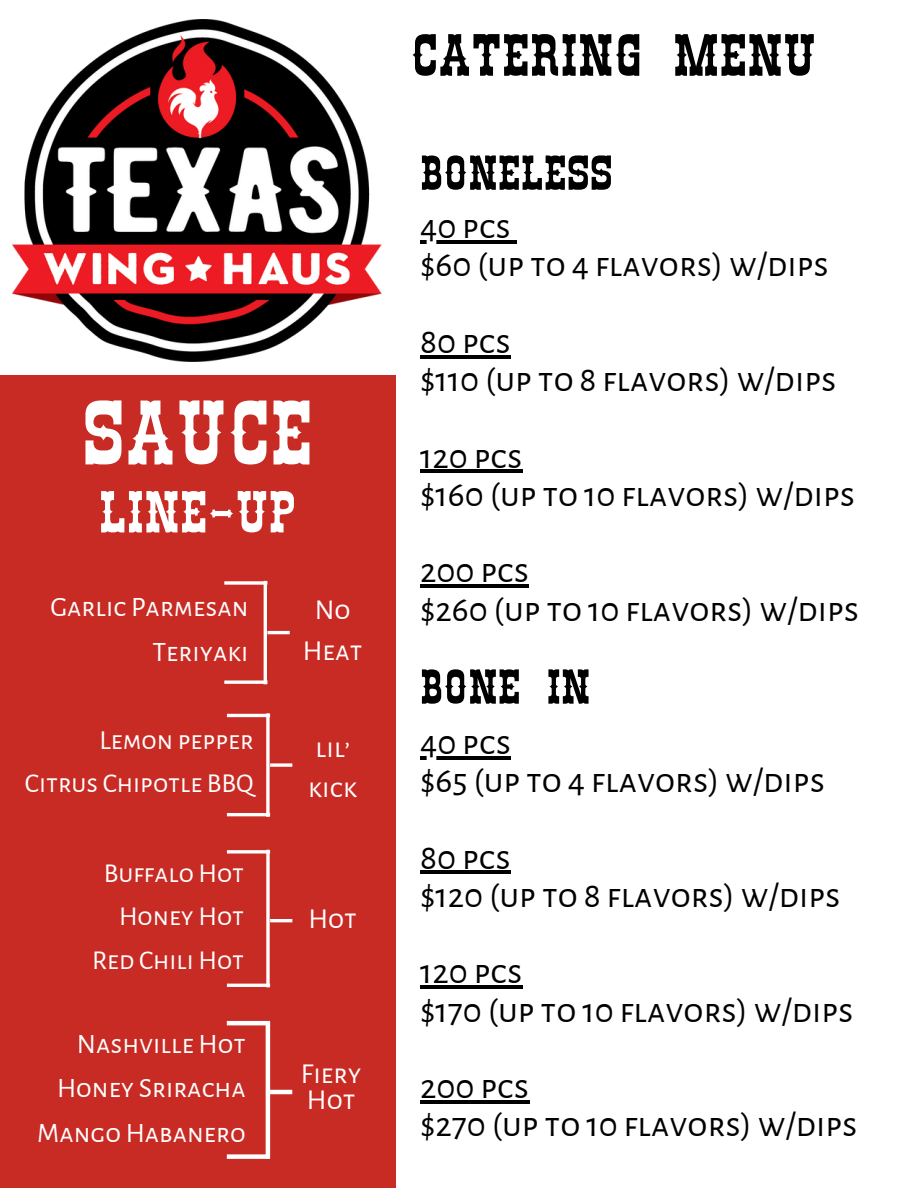
<style>
.page{position:relative;width:918px;height:1188px;background:#fff}
.page>*{position:absolute;margin:0;border:0;box-sizing:border-box;transform-origin:0 0}
.t1{font:143.7px "wascwayboy NP";color:#fff}
.t2{font:93.6px "wascwayboy NP";color:#000}
.t3{font:93px "wascwayboy NP";color:#fff}
.t4{font:76.95px "wascwayboy NP";color:#000}
.t5{font:36px/38.2px "Alegreya Sans SC";color:#000}
.t6{font:28.95px/40px "Alegreya Sans SC";color:#fff;text-align:center}
.t7{font:28.05px "Alegreya Sans SC";color:#fff}
.t8{font:27.45px "Alegreya Sans SC";color:#fff}
.t9{font:27.3px "Alegreya Sans SC";color:#fff}
</style>
<div class="page">
<img style="left:13px;top:19px;width:369px;height:342px">
<hr style="left:420px;top:240px;width:91px;height:4px;background:#000">
<svg style="left:511px;top:240px;width:6px;height:4px"></svg>
<hr style="left:420px;top:355px;width:91px;height:3px;background:#000">
<hr style="left:420px;top:470px;width:102px;height:3px;background:#000">
<hr style="left:420px;top:585px;width:109px;height:3px;background:#000">
<hr style="left:420px;top:756px;width:91px;height:3px;background:#000">
<hr style="left:420px;top:871px;width:91px;height:3px;background:#000">
<hr style="left:420px;top:986px;width:102px;height:3px;background:#000">
<hr style="left:420px;top:1100px;width:109px;height:4px;background:#000">
<div style="left:0;top:376px;width:395px;height:812px;background:#c82a24"></div>
<svg style="left:227px;top:850px;width:39px;height:4px"></svg>
<hr style="left:227px;top:984px;width:43px;height:3px;background:#fff">
<svg style="left:266px;top:850px;width:4px;height:134px"></svg>
<hr style="left:270px;top:919px;width:22px;height:3px;background:#fff">
<hr style="left:227px;top:714px;width:43px;height:3px;background:#fff">
<hr style="left:227px;top:813px;width:43px;height:3px;background:#fff">
<svg style="left:266px;top:713px;width:4px;height:104px"></svg>
<svg style="left:270px;top:763px;width:22px;height:4px"></svg>
<svg style="left:224px;top:581px;width:40px;height:4px"></svg>
<svg style="left:224px;top:680px;width:40px;height:4px"></svg>
<hr style="left:264px;top:581px;width:3px;height:103px;background:#fff">
<hr style="left:267px;top:631px;width:23px;height:3px;background:#fff">
<hr style="left:227px;top:1021px;width:43px;height:4px;background:#fff">
<div style="left:227px;top:1154px;width:43px;height:5px;background:#fff"></div>
<hr style="left:266px;top:1021px;width:4px;height:138px;background:#fff">
<hr style="left:270px;top:1090px;width:22px;height:4px;background:#fff">
<h4 class="t1" style="left:82px;top:361px;width:232px">sauce</h4>
<h4 class="t3" style="left:99px;top:465px;width:199px">line-up</h4>
<h2 class="t7" style="left:50px;top:594px;width:200px">Garlic Parmesan</h2>
<h3 class="t7" style="left:153px;top:638px;width:97px">Teriyaki</h3>
<p class="t8" style="left:100px;top:727px;width:156px">Lemon pepper</p>
<p class="t9" style="left:25px;top:770px;width:230px">Citrus Chipotle BBQ</p>
<p class="t9" style="left:104px;top:860px;width:142px">Buffalo Hot</p>
<p class="t9" style="left:119px;top:904px;width:127px">Honey Hot</p>
<p class="t9" style="left:92px;top:947px;width:154px">Red Chili Hot</p>
<h4 class="t7" style="left:77px;top:1031px;width:170px">Nashville Hot</h4>
<h4 class="t7" style="left:57px;top:1075px;width:190px">Honey Sriracha</h4>
<h4 class="t7" style="left:37px;top:1119px;width:210px">Mango Habanero</h4>
<h4 class="t6" style="left:303px;top:591px;width:61px">No<br>Heat</h4>
<p class="t6" style="left:316px;top:728px;width:36px">lil’</p>
<p class="t6" style="left:308px;top:768px;width:51px">kick</p>
<h4 class="t6" style="left:308px;top:899px;width:50px">Hot</h4>
<h3 class="t6" style="left:301px;top:1055px;width:62px">Fiery</h3>
<h4 class="t6" style="left:307px;top:1081px;width:50px">Hot</h4>
<h1 class="t2" style="left:410px;top:8px;width:407px">catering menu</h1>
<p class="t4" style="left:420px;top:134px;width:194px">boneless</p>
<h2 class="t5" style="left:420px;top:208px;width:410px">40 pcs<br>$60 (up to 4 flavors) w/dips</h2>
<p class="t5" style="left:420px;top:323px;width:418px">80 pcs<br>$110 (up to 8 flavors) w/dips</p>
<p class="t5" style="left:420px;top:438px;width:437px">120 pcs<br>$160 (up to 10 flavors) w/dips</p>
<p class="t5" style="left:420px;top:552px;width:441px">200 pcs<br>$260 (up to 10 flavors) w/dips</p>
<p class="t4" style="left:420px;top:648px;width:172px">bone in</p>
<p class="t5" style="left:420px;top:724px;width:407px">40 pcs<br>$65 (up to 4 flavors) w/dips</p>
<p class="t5" style="left:420px;top:839px;width:422px">80 pcs<br>$120 (up to 8 flavors) w/dips</p>
<p class="t5" style="left:420px;top:953px;width:435px">120 pcs<br>$170 (up to 10 flavors) w/dips</p>
<p class="t5" style="left:420px;top:1068px;width:439px">200 pcs<br>$270 (up to 10 flavors) w/dips</p>
</div>
